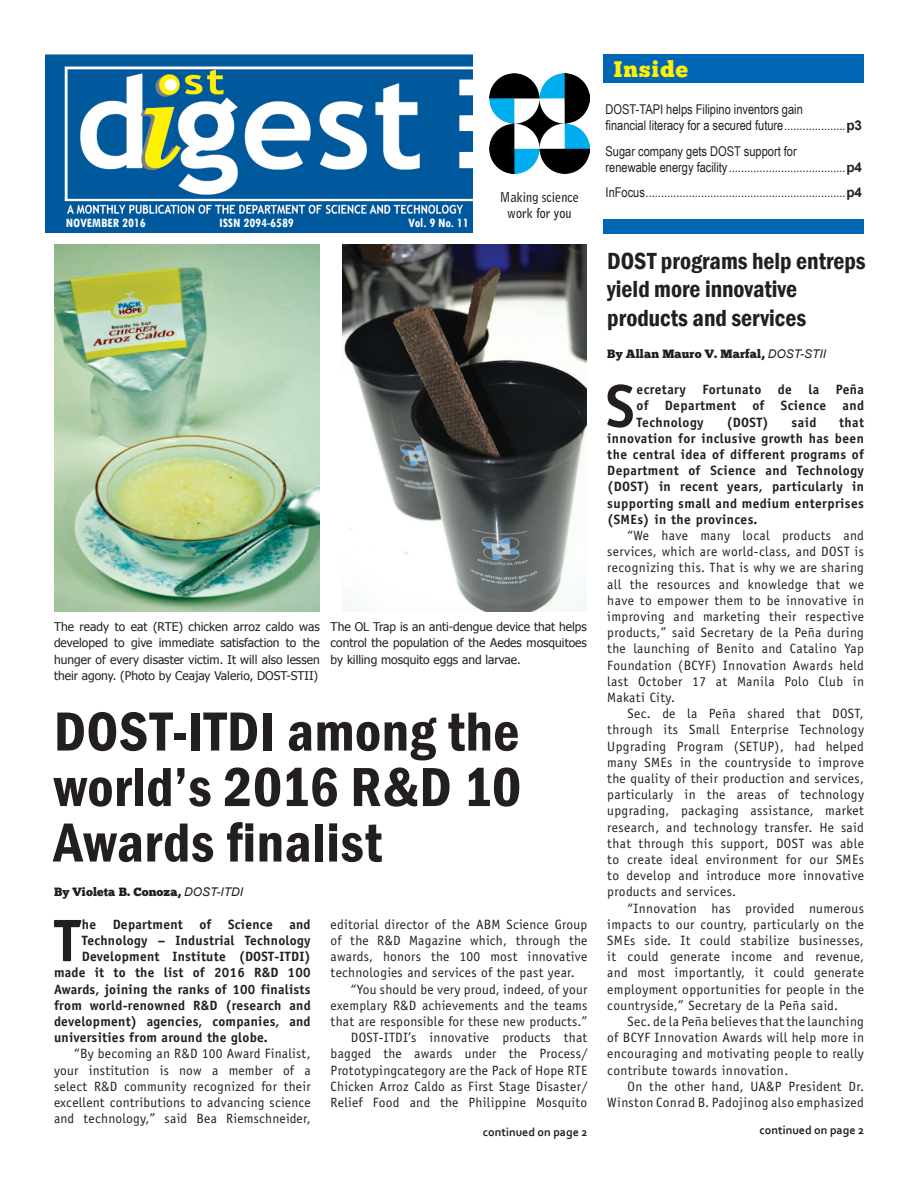
<style>
.page{position:relative;width:918px;height:1188px;background:#fff}
.page>*{position:absolute;margin:0;border:0;box-sizing:border-box;transform-origin:0 0}
.Digest_1st_paragraph{font:700 60.15px "Officina Sans";color:#231f20}
.Digest_Title_story{font:600 condensed 57px/55.5px "Franklin Gothic";letter-spacing:.01em;color:#231f20;text-align:justify}
.Digest_Title_story-2{font:600 condensed 24px/28.8px "Franklin Gothic";color:#231f20}
.t1{font:22.5px "Chunk Five";letter-spacing:.05em;color:#fff101}
.Digest_BODYTEXT{font:13.5px/16.2px "Officina Sans";letter-spacing:.02em;color:#231f20;text-align:justify}
.Digest_1st_paragraph-2{font:700 13.5px/16.2px "Officina Sans";letter-spacing:.02em;color:#231f20;text-align:justify}
.DIGEST_TOC{font:13.5px/16.5px "Arial Narrow";color:#231f20}
.t2{font:700 condensed 13.5px "Tw Cen";color:#fff}
.t3{font:700 13.5px "Bell Gothic Std";color:#231f20;scale:.9 1}
.Digest_CAPTION{font:12px/16.5px "Tahoma";color:#231f20;text-align:justify}
.Digest_1st_BYLine{font:12px "Chunk Five";letter-spacing:.01em;color:#231f20}
.jumper_destination{font:700 12px "Corbel";color:#231f20}
.s1{font-family:"Arial";font-weight:700}
.s2{font-family:"Arial";font-style:italic}
</style>
<div class="page">
<div style="left:45px;top:214px;width:428px;height:18px;background:#00599d"></div>
<img style="left:45px;top:54px;width:428px;height:160px">
<div style="left:604px;top:219px;width:260px;height:15px;background:#0167b4"></div>
<div style="left:604px;top:54px;width:260px;height:28px;background:#0167b4"></div>
<img style="left:489px;top:73px;width:101px;height:101px">
<img style="left:342px;top:245px;width:245px;height:366px">
<img style="left:54px;top:245px;width:266px;height:366px">
<p class="t2" style="left:66px;top:214px;width:81px">NOVEMBER 2016</p>
<p class="t2" style="left:219px;top:214px;width:76px">ISSN 2094-6589</p>
<p class="t2" style="left:408px;top:214px;width:62px">Vol. 9 No. 11</p>
<p class="t1" style="left:614px;top:55px;width:76px">Inside</p>
<p class="DIGEST_TOC" style="left:606px;top:100px;width:258px">DOST-TAPI helps Filipino inventors gain<br>financial literacy for a secured future....................<span class="s1">p3</span></p>
<p class="DIGEST_TOC" style="left:606px;top:142px;width:258px">Sugar company gets DOST support for<br>renewable energy facility......................................<span class="s1">p4</span></p>
<p class="t3" style="left:500px;top:189px;width:89px">Making science</p>
<p class="DIGEST_TOC" style="left:606px;top:184px;width:258px">InFocus.................................................................<span class="s1">p4</span></p>
<p class="t3" style="left:507px;top:205px;width:73px">work for you</p>
<p class="Digest_Title_story-2" style="left:607px;top:246px;width:260px">DOST programs help entreps yield more innovative products and services</p>
<p class="Digest_1st_BYLine" style="left:607px;top:346px;width:220px">By Allan Mauro V. Marfal, <span class="s2">DOST-STII</span></p>
<p class="Digest_1st_paragraph" style="left:606px;top:369px;width:30px">S</p>
<p class="Digest_1st_paragraph-2" style="left:637px;top:381px;width:229px">ecretary Fortunato de la Peña of Department of Science and Technology</p>
<p class="Digest_1st_paragraph-2" style="left:726px;top:414px;width:44px">(DOST)</p>
<p class="Digest_1st_paragraph-2" style="left:792px;top:414px;width:26px">said</p>
<p class="Digest_1st_paragraph-2" style="left:607px;top:414px;width:258px;text-indent:232px">that innovation for inclusive growth has been the central idea of different programs of Department of Science and Technology (DOST) in recent years, particularly in supporting small and medium enterprises (SMEs) in the provinces.</p>
<p class="Digest_BODYTEXT" style="left:607px;top:527px;width:258px;text-indent:20px">“We have many local products and services, which are world-class, and DOST is recognizing this. That is why we are sharing all the resources and knowledge that we have to empower them to be innovative in improving and marketing their respective products,” said Secretary de la Peña during the launching of Benito and Catalino Yap Foundation (BCYF) Innovation Awards held last October 17 at Manila Polo Club in Makati City.</p>
<p class="Digest_BODYTEXT" style="left:607px;top:706px;width:258px;text-indent:20px">Sec. de la Peña shared that DOST, through its Small Enterprise Technology Upgrading Program (SETUP), had helped many SMEs in the countryside to improve the quality of their production and services, particularly in the areas of technology upgrading, packaging assistance, market research, and technology transfer. He said that through this support, DOST was able to create ideal environment for our SMEs to develop and introduce more innovative products and services.</p>
<p class="Digest_BODYTEXT" style="left:607px;top:900px;width:258px;text-indent:20px">“Innovation has provided numerous impacts to our country, particularly on the SMEs side. It could stabilize businesses, it could generate income and revenue, and most importantly, it could generate employment opportunities for people in the countryside,” Secretary de la Peña said.</p>
<p class="Digest_BODYTEXT" style="left:607px;top:1013px;width:258px;text-indent:20px">Sec. de la Peña believes that the launching of BCYF Innovation Awards will help more in encouraging and motivating people to really contribute towards innovation.</p>
<p class="Digest_BODYTEXT" style="left:607px;top:1078px;width:258px;text-align:right">On the other hand, UA&amp;P President Dr.<br>Winston Conrad B. Padojinog also emphasized</p>
<p class="Digest_CAPTION" style="left:54px;top:617px;width:267px">The ready to eat (RTE) chicken arroz caldo was developed to give immediate satisfaction to the hunger of every disaster victim. It will also lessen their agony. (Photo by Ceajay Valerio, DOST-STII)</p>
<p class="Digest_CAPTION" style="left:331px;top:617px;width:258px">The OL Trap is an anti-dengue device that helps control the population of the Aedes mosquitoes by killing mosquito eggs and larvae.</p>
<p class="Digest_Title_story" style="left:54px;top:703px;width:469px">DOST-ITDI among the world’s 2016 R&amp;D 10<br>Awards finalist</p>
<p class="Digest_1st_BYLine" style="left:54px;top:884px;width:191px">By Violeta B. Conoza, <span class="s2">DOST-ITDI</span></p>
<p class="Digest_1st_paragraph" style="left:54px;top:903px;width:28px">T</p>
<p class="Digest_1st_paragraph-2" style="left:82px;top:916px;width:230px">he Department of Science and</p>
<p class="Digest_BODYTEXT" style="left:331px;top:916px;width:258px">editorial director of the ABM Science Group of the R&amp;D Magazine which, through the awards, honors the 100 most innovative technologies and services of the past year.</p>
<p class="Digest_BODYTEXT" style="left:331px;top:981px;width:258px;text-indent:20px">“You should be very proud, indeed, of your exemplary R&amp;D achievements and the teams that are responsible for these new products.”</p>
<p class="Digest_BODYTEXT" style="left:331px;top:1030px;width:258px;text-indent:20px">DOST-ITDI’s innovative products that bagged the awards under the Process/ Prototypingcategory are the Pack of Hope RTE Chicken Arroz Caldo as First Stage Disaster/ Relief Food and the Philippine Mosquito</p>
<p class="Digest_1st_paragraph-2" style="left:82px;top:932px;width:230px">Technology – Industrial Technology</p>
<p class="Digest_1st_paragraph-2" style="left:82px;top:948px;width:230px">Development Institute (DOST-ITDI)</p>
<p class="Digest_1st_paragraph-2" style="left:54px;top:965px;width:258px">made it to the list of 2016 R&amp;D 100</p>
<p class="Digest_1st_paragraph-2" style="left:54px;top:981px;width:258px">Awards, joining the ranks of 100 finalists</p>
<p class="Digest_1st_paragraph-2" style="left:54px;top:997px;width:258px">from world-renowned R&amp;D (research and</p>
<p class="Digest_1st_paragraph-2" style="left:54px;top:1013px;width:258px">development) agencies, companies, and</p>
<p class="Digest_1st_paragraph-2" style="left:54px;top:1029px;width:215px">universities from around the globe.</p>
<p class="Digest_BODYTEXT" style="left:54px;top:1046px;width:258px;text-indent:20px">“By becoming an R&amp;D 100 Award Finalist, your institution is now a member of a select R&amp;D community recognized for their excellent contributions to advancing science and technology,” said Bea Riemschneider,</p>
<p class="jumper_destination" style="left:483px;top:1125px;width:106px">continued on page 2</p>
<p class="jumper_destination" style="left:760px;top:1122px;width:106px">continued on page 2</p>
</div>
